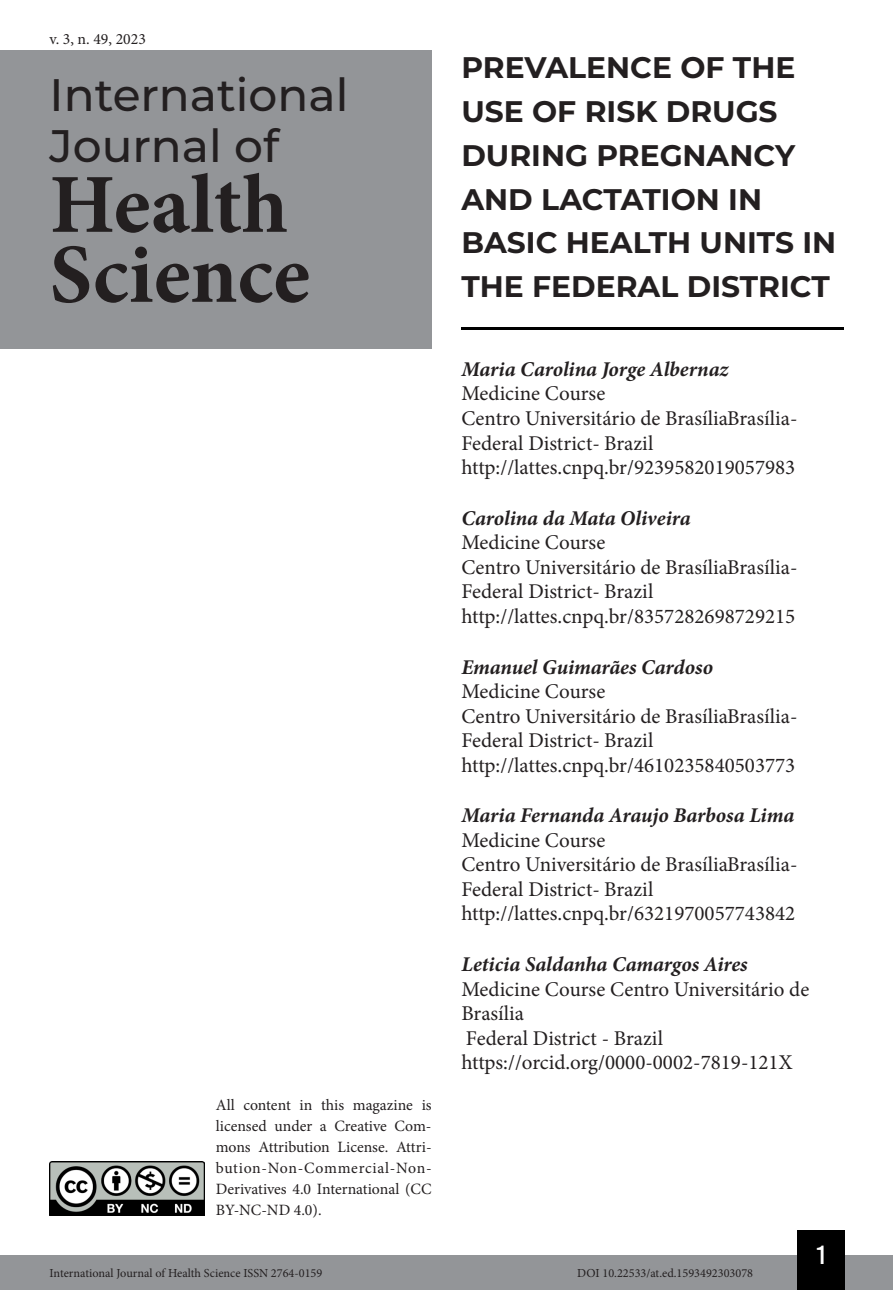
<style>
.page{position:relative;width:893px;height:1290px;background:#fff}
.page>*{position:absolute;margin:0;border:0;box-sizing:border-box;transform-origin:0 0}
.t1{font:700 84px/70px "Minion Pro";color:#231f20}
.t2{font:500 45.5px/50.8px "Montserrat";color:#231f20}
.t3{font:700 29.75px/43.8px "Montserrat";color:#231f20}
.t4{font:26.25px "Bebas Kai";color:#fff}
.t5{font:21px/24.5px "Minion Pro";color:#231f20}
.t6{font:italic 700 21px "Minion Pro";letter-spacing:-.005em;color:#231f20}
.t7{font:15.75px/21px "Minion Pro";color:#231f20;text-align:justify}
.t8{font:12.25px "Minion Pro";color:#231f20}
</style>
<div class="page">
<div style="left:0;top:1255px;width:893px;height:35px;background:#939598"></div>
<div style="left:797px;top:1230px;width:48px;height:60px;background:#000"></div>
<img style="left:50px;top:1161px;width:154px;height:54px">
<div style="left:0;top:50px;width:432px;height:298px;background:#939598"></div>
<hr style="left:461px;top:327px;width:382px;height:3px;background:#000">
<p class="t7" style="left:50px;top:28px;width:98px">v. 3, n. 49, 2023</p>
<h2 class="t2" style="left:50px;top:68px;width:300px">International<br>Journal of</h2>
<h1 class="t1" style="left:50px;top:169px;width:262px">Health<br>Science</h1>
<p class="t7" style="left:216px;top:1095px;width:217px">All content in this magazine is licensed under a Creative Com&shy;mons Attribution License. Attri&shy;bution-Non-Commercial-Non-Derivatives 4.0 International (CC BY-NC-ND 4.0).</p>
<h3 class="t3" style="left:461px;top:44px;width:376px">PREVALENCE OF THE<br>USE OF RISK DRUGS<br>DURING PREGNANCY<br>AND LACTATION IN<br>BASIC HEALTH UNITS IN<br>THE FEDERAL DISTRICT</h3>
<p class="t6" style="left:461px;top:354px;width:268px">Maria Carolina Jorge Albernaz</p>
<p class="t5" style="left:461px;top:382px;width:338px">Medicine Course<br>Centro Universitário de Brasília Brasília-Federal District- Brazil http://lattes.cnpq.br/9239582019057983</p>
<p class="t6" style="left:461px;top:503px;width:231px">Carolina da Mata Oliveira</p>
<p class="t5" style="left:461px;top:530px;width:338px">Medicine Course<br>Centro Universitário de Brasília Brasília-Federal District- Brazil http://lattes.cnpq.br/8357282698729215</p>
<p class="t6" style="left:461px;top:652px;width:253px">Emanuel Guimarães Cardoso</p>
<p class="t5" style="left:461px;top:679px;width:338px">Medicine Course<br>Centro Universitário de Brasília Brasília-Federal District- Brazil http://lattes.cnpq.br/4610235840503773</p>
<p class="t6" style="left:461px;top:801px;width:334px">Maria Fernanda Araujo Barbosa Lima</p>
<p class="t5" style="left:461px;top:828px;width:338px">Medicine Course<br>Centro Universitário de Brasília Brasília-Federal District- Brazil http://lattes.cnpq.br/6321970057743842</p>
<p class="t6" style="left:461px;top:949px;width:288px">Leticia Saldanha Camargos Aires</p>
<p class="t5" style="left:461px;top:977px;width:349px">Medicine Course Centro Universitário de<br>Brasília<br>Federal District - Brazil https://orcid.org/0000-0002-7819-121X</p>
<p class="t4" style="left:817px;top:1241px;width:10px">1</p>
<p class="t8" style="left:50px;top:1265px;width:274px">International Journal of Health Science ISSN 2764-0159</p>
<p class="t8" style="left:577px;top:1265px;width:177px">DOI 10.22533/at.ed.1593492303078</p>
</div>
